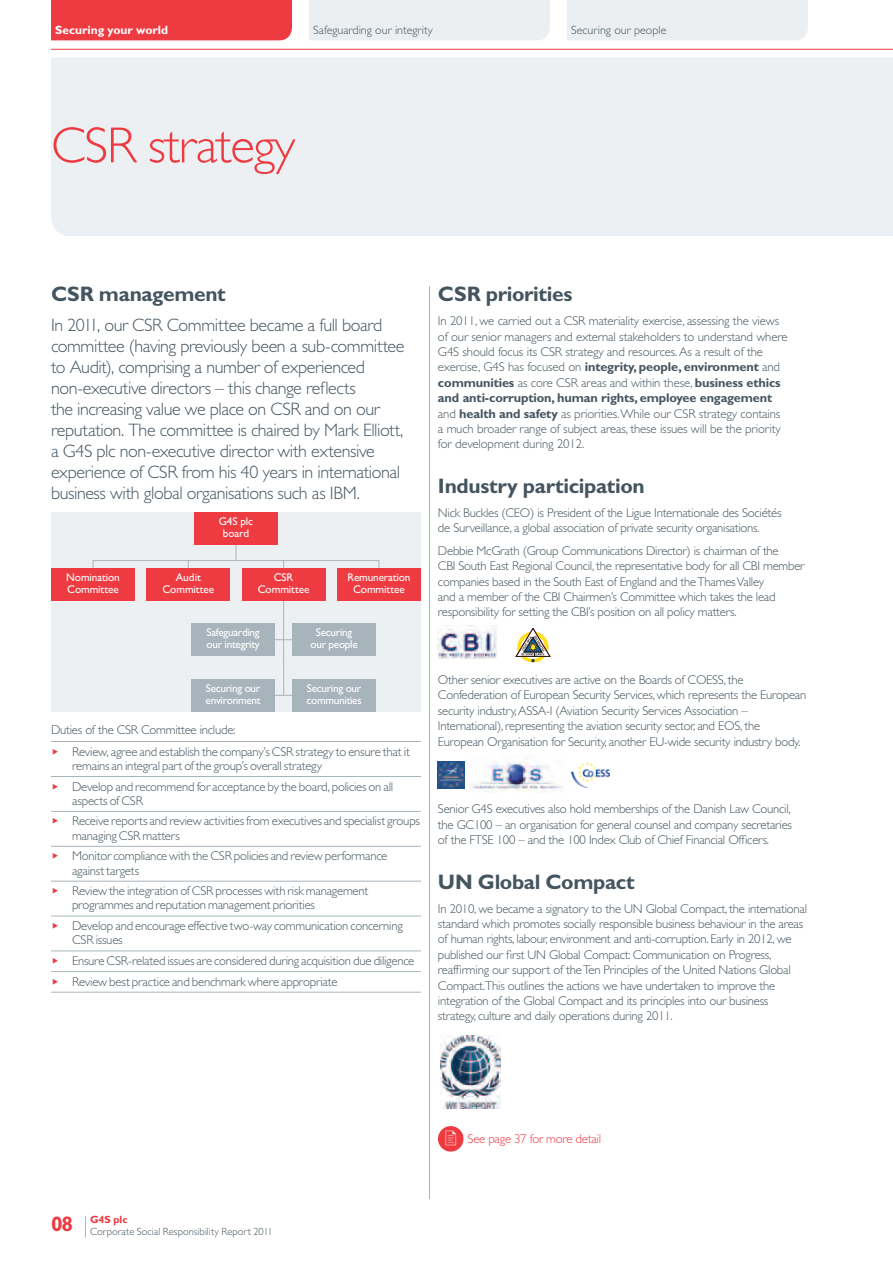
<style>
.page{position:relative;width:893px;height:1263px;background:#fff}
.page>*{position:absolute;margin:0;border:0;box-sizing:border-box;transform-origin:0 0}
.t1{font:300 51px "Gill Sans Std";letter-spacing:-.025em;color:#ee3a41}
.t2{font:700 21px "Gill Sans Std";letter-spacing:-.015em;color:#45555f}
.t3{font:300 18px/21px "Gill Sans Std";letter-spacing:-.025em;color:#45555f}
.t4{font:300 12.75px/15.5px "Gill Sans Std";letter-spacing:-.02em;color:#45555f}
.t5{font:300 12.75px "Gill Sans Std";letter-spacing:-.02em;color:#ee3a41}
.t6{font:300 12px "Gill Sans Std";color:#45555f}
.t7{font:700 12px "Gill Sans Std";color:#fff}
.t8{font:11.25px/12px "Gill Sans Std";letter-spacing:-.025em;color:#fff;text-align:center}
.t9{font:11.25px/12px "Gill Sans Std";letter-spacing:-.005em;color:#fff;text-align:center}
.t10{font:300 10.5px/12px "Gill Sans Std";color:#45555f}
.s1{color:#ee3a41}
.s2{font-weight:700}
.s3{font-weight:700;color:#ee3a41}
</style>
<div class="page">
<div style="left:51px;top:0;width:241px;height:40px;background:#ee3a41"></div>
<div style="left:309px;top:0;width:241px;height:40px;background:#eceff1"></div>
<div style="left:567px;top:0;width:241px;height:40px;background:#eceff1"></div>
<svg style="left:85px;top:1216px;width:1px;height:21px"></svg>
<hr style="left:429px;top:286px;width:1px;height:913px;background:#a8b4bc">
<div style="left:51px;top:57px;width:842px;height:179px;background:#edf0f2"></div>
<hr style="left:51px;top:49px;width:842px;height:1px;background:#ee3a41">
<hr style="left:51px;top:741px;width:370px;height:1px;background:#a8b4bc">
<hr style="left:51px;top:776px;width:370px;height:1px;background:#a8b4bc">
<hr style="left:51px;top:811px;width:370px;height:1px;background:#a8b4bc">
<hr style="left:51px;top:846px;width:370px;height:1px;background:#a8b4bc">
<hr style="left:51px;top:881px;width:370px;height:1px;background:#a8b4bc">
<hr style="left:51px;top:916px;width:370px;height:1px;background:#a8b4bc">
<hr style="left:51px;top:951px;width:370px;height:1px;background:#a8b4bc">
<hr style="left:51px;top:971px;width:370px;height:1px;background:#a8b4bc">
<hr style="left:51px;top:992px;width:370px;height:1px;background:#a8b4bc">
<div style="left:51px;top:512px;width:370px;height:200px;background:#edf0f2"></div>
<hr style="left:93px;top:560px;width:286px;height:1px;background:#a8b4bc">
<hr style="left:236px;top:524px;width:1px;height:37px;background:#a8b4bc">
<div style="left:194px;top:512px;width:84px;height:33px;background:#ee3a41"></div>
<div style="left:51px;top:568px;width:84px;height:33px;background:#ee3a41"></div>
<div style="left:146px;top:568px;width:84px;height:33px;background:#ee3a41"></div>
<hr style="left:283px;top:581px;width:1px;height:114px;background:#a8b4bc">
<div style="left:242px;top:568px;width:84px;height:33px;background:#ee3a41"></div>
<div style="left:337px;top:568px;width:84px;height:33px;background:#ee3a41"></div>
<div style="left:191px;top:623px;width:84px;height:33px;background:#a8b4bc"></div>
<div style="left:292px;top:623px;width:84px;height:33px;background:#a8b4bc"></div>
<div style="left:191px;top:679px;width:84px;height:33px;background:#a8b4bc"></div>
<div style="left:292px;top:679px;width:84px;height:33px;background:#a8b4bc"></div>
<svg style="left:275px;top:695px;width:17px;height:1px"></svg>
<svg style="left:275px;top:639px;width:17px;height:1px"></svg>
<svg style="left:516px;top:628px;width:34px;height:34px"></svg>
<img style="left:438px;top:626px;width:59px;height:32px">
<img style="left:471px;top:762px;width:91px;height:30px">
<img style="left:571px;top:762px;width:39px;height:26px">
<img style="left:438px;top:762px;width:27px;height:27px">
<img style="left:440px;top:1035px;width:60px;height:73px">
<div style="left:438px;top:1126px;width:25px;height:25px;background:#ee3a41;border-radius:50%"></div>
<p class="t7" style="left:55px;top:23px;width:114px">Securing your world</p>
<p class="t6" style="left:313px;top:23px;width:121px">Safeguarding our integrity</p>
<p class="t6" style="left:571px;top:23px;width:97px">Securing our people</p>
<h1 class="t1" style="left:51px;top:117px;width:246px">CSR strategy</h1>
<h2 class="t2" style="left:51px;top:282px;width:176px">CSR management</h2>
<p class="t3" style="left:51px;top:315px;width:355px">In 2011, our CSR Committee became a full board committee (having previously been a sub‑committee to Audit), comprising a number of experienced non‑executive directors – this change reflects<br>the increasing value we place on CSR and on our reputation. The committee is chaired by Mark Elliott, a G4S plc non‑executive director with extensive experience of CSR from his 40 years in international business with global organisations such as IBM.</p>
<p class="t8" style="left:219px;top:515px;width:36px">G4S plc board</p>
<p class="t8" style="left:66px;top:571px;width:55px;text-align:left">Nomination<br>Committee</p>
<p class="t9" style="left:162px;top:571px;width:53px">Audit<br>Committee</p>
<p class="t8" style="left:258px;top:571px;width:53px">CSR<br>Committee</p>
<p class="t8" style="left:347px;top:571px;width:65px">Remuneration<br>Committee</p>
<p class="t8" style="left:206px;top:627px;width:55px;text-align:left">Safeguarding our integrity</p>
<p class="t8" style="left:310px;top:627px;width:49px">Securing our people</p>
<p class="t8" style="left:206px;top:682px;width:57px;text-align:left">Securing our environment</p>
<p class="t8" style="left:307px;top:682px;width:57px;text-align:left">Securing our communities</p>
<p class="t4" style="left:51px;top:722px;width:186px">Duties of the CSR Committee include:</p>
<p class="t4" style="left:72px;top:744px;width:339px;line-height:14.2px;text-indent:-21px"><span class="s1">◆</span> Review, agree and establish the company’s CSR strategy to ensure that it remains an integral part of the group’s overall strategy</p>
<p class="t4" style="left:72px;top:779px;width:323px;line-height:14.2px;text-indent:-21px"><span class="s1">◆</span> Develop and recommend for acceptance by the board, policies on all aspects of CSR</p>
<p class="t4" style="left:72px;top:814px;width:350px;line-height:14.2px;text-indent:-21px"><span class="s1">◆</span> Receive reports and review activities from executives and specialist groups managing CSR matters</p>
<p class="t4" style="left:72px;top:849px;width:317px;line-height:14.2px;text-indent:-21px"><span class="s1">◆</span> Monitor compliance with the CSR policies and review performance against targets</p>
<p class="t4" style="left:72px;top:884px;width:298px;line-height:14.2px;text-indent:-21px"><span class="s1">◆</span> Review the integration of CSR processes with risk management programmes and reputation management priorities</p>
<p class="t4" style="left:72px;top:919px;width:332px;line-height:14.2px;text-indent:-21px"><span class="s1">◆</span> Develop and encourage effective two‑way communication concerning<br>CSR issues</p>
<p class="t4" style="left:51px;top:953px;width:365px"><span class="s1">◆</span> Ensure CSR‑related issues are considered during acquisition due diligence</p>
<p class="t4" style="left:51px;top:974px;width:288px"><span class="s1">◆</span> Review best practice and benchmark where appropriate</p>
<h2 class="t2" style="left:438px;top:282px;width:136px">CSR priorities</h2>
<p class="t4" style="left:438px;top:313px;width:351px">In 2011, we carried out a CSR materiality exercise, assessing the views of our senior managers and external stakeholders to understand where G4S should focus its CSR strategy and resources. As a result of the exercise, G4S has focused on <span class="s2">integrity, people, environment</span> and <span class="s2">communities</span> as core CSR areas and within these, <span class="s2">business ethics and anti-corruption, human rights, employee engagement </span>and <span class="s2">health and safety</span> as priorities. While our CSR strategy contains a much broader range of subject areas, these issues will be the priority for development during 2012.</p>
<h2 class="t2" style="left:438px;top:473px;width:208px">Industry participation</h2>
<p class="t4" style="left:438px;top:505px;width:345px">Nick Buckles (CEO) is President of the Ligue Internationale des Sociétés de Surveillance, a global association of private security organisations.</p>
<p class="t4" style="left:438px;top:543px;width:368px">Debbie McGrath (Group Communications Director) is chairman of the<br>CBI South East Regional Council, the representative body for all CBI member companies based in the South East of England and the Thames Valley<br>and a member of the CBI Chairmen’s Committee which takes the lead responsibility for setting the CBI’s position on all policy matters.</p>
<p class="t4" style="left:438px;top:672px;width:370px">Other senior executives are active on the Boards of COESS, the Confederation of European Security Services, which represents the European security industry, ASSA‑I (Aviation Security Services Association – International), representing the aviation security sector, and EOS, the European Organisation for Security, another EU‑wide security industry body.</p>
<p class="t4" style="left:438px;top:801px;width:356px;text-align:justify">Senior G4S executives also hold memberships of the Danish Law Council, the GC100 – an organisation for general counsel and company secretaries of the FTSE 100 – and the 100 Index Club of Chief Financial Officers.</p>
<h2 class="t2" style="left:438px;top:869px;width:198px">UN Global Compact</h2>
<p class="t4" style="left:438px;top:901px;width:371px">In 2010, we became a signatory to the UN Global Compact, the international standard which promotes socially responsible business behaviour in the areas of human rights, labour, environment and anti-corruption. Early in 2012, we published our first UN Global Compact: Communication on Progress, reaffirming our support of the Ten Principles of the United Nations Global Compact.This outlines the actions we have undertaken to improve the integration of the Global Compact and its principles into our business strategy, culture and daily operations during 2011.</p>
<p class="t10" style="left:51px;top:1214px;width:223px;text-indent:39px"><span class="s3">G4S plc<br></span><sup>08</sup> Corporate Social Responsibility Report 2011</p>
<p class="t5" style="left:468px;top:1132px;width:135px">See page 37 for more detail</p>
</div>
